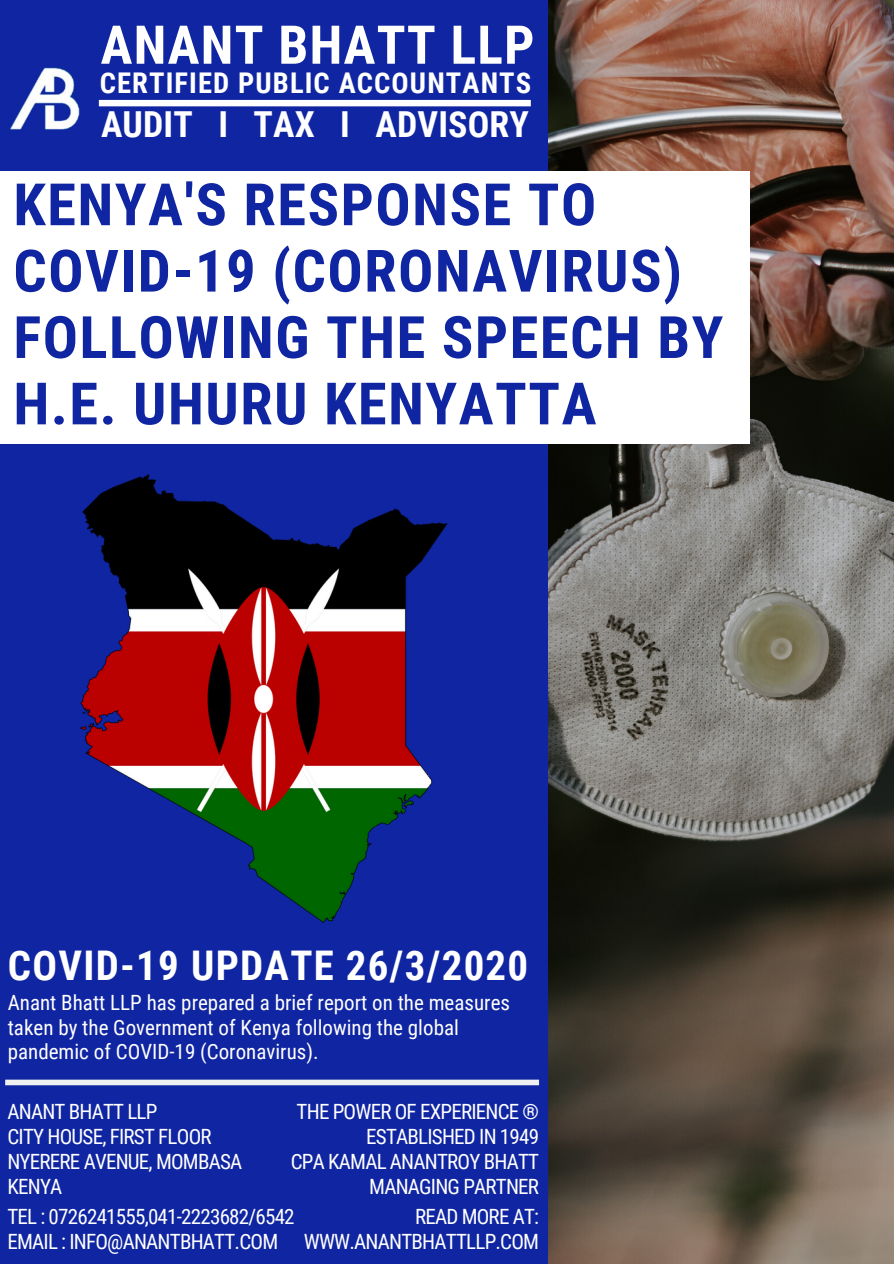
<style>
.page{position:relative;width:894px;height:1264px;background:#fff}
.page>*{position:absolute;margin:0;border:0;box-sizing:border-box;transform-origin:0 0}
.t1{font:700 58.5px/66.3px "Roboto Condensed";letter-spacing:.025em;color:#1025a1}
.t2{font:700 53.4px "Roboto Condensed";letter-spacing:.02em;color:#fff}
.t3{font:700 40.95px "Roboto Condensed";letter-spacing:.035em;color:#fff}
.t4{font:700 35.85px "Roboto Condensed";letter-spacing:.005em;color:#fff}
.t5{font:700 28.5px "Roboto Condensed";letter-spacing:.04em;color:#fff}
.t6{font:21px/24.8px "Roboto Condensed";letter-spacing:-.035em;color:#fff}
.t7{font:21px/24.8px "Roboto Condensed";color:#fff}
</style>
<div class="page">
<div style="left:0;top:0;width:893px;height:1263px;background:#1025a1"></div>
<img style="left:548px;top:0;width:345px;height:1263px">
<img style="left:10px;top:67px;width:70px;height:63px">
<div style="left:99px;top:100px;width:431px;height:6px;background:#fff"></div>
<div style="left:0;top:171px;width:749px;height:272px;background:#fff"></div>
<img style="left:80px;top:474px;width:367px;height:448px">
<svg style="left:5px;top:1079px;width:534px;height:6px"></svg>
<h2 class="t2" style="left:100px;top:14px;width:435px">ANANT BHATT LLP</h2>
<h3 class="t5" style="left:100px;top:67px;width:433px">CERTIFIED PUBLIC ACCOUNTANTS</h3>
<h3 class="t4" style="left:101px;top:104px;width:429px">AUDIT I TAX I ADVISORY</h3>
<h1 class="t1" style="left:13px;top:172px;width:711px">KENYA'S RESPONSE TO<br>COVID-19 (CORONAVIRUS)<br>FOLLOWING THE SPEECH BY<br>H.E. UHURU KENYATTA</h1>
<h3 class="t3" style="left:8px;top:941px;width:522px">COVID-19 UPDATE 26/3/2020</h3>
<p class="t7" style="left:8px;top:990px;width:503px">Anant Bhatt LLP has prepared a brief report on the measures taken by the Government of Kenya following the global pandemic of COVID-19 (Coronavirus).</p>
<p class="t6" style="left:7px;top:1099px;width:236px">ANANT BHATT LLP<br>CITY HOUSE, FIRST FLOOR<br>NYERERE AVENUE, MOMBASA<br>KENYA</p>
<p class="t6" style="left:291px;top:1099px;width:250px;text-align:right">THE POWER OF EXPERIENCE ®<br>ESTABLISHED IN 1949<br>CPA KAMAL ANANTROY BHATT<br>MANAGING PARTNER</p>
<p class="t6" style="left:7px;top:1204px;width:288px">TEL : 0726241555,041-2223682/6542<br>EMAIL : INFO@ANANTBHATT.COM</p>
<p class="t6" style="left:304px;top:1204px;width:237px;text-align:right">READ MORE AT:<br>WWW.ANANTBHATTLLP.COM</p>
</div>
